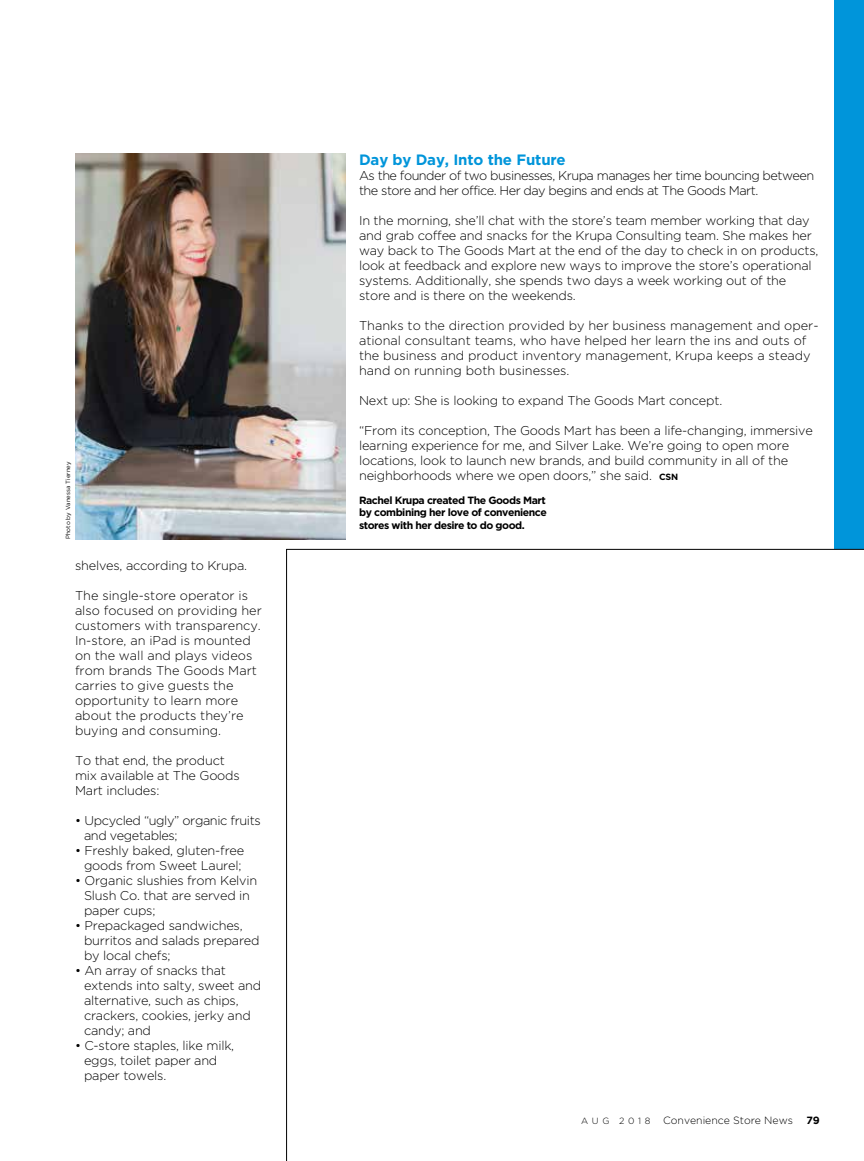
<style>
.page{position:relative;width:864px;height:1161px;background:#fff}
.page>*{position:absolute;margin:0;border:0;box-sizing:border-box;transform-origin:0 0}
.t1{font:700 15px "Gotham";letter-spacing:-.01em;color:#0095da}
.t2{font:300 12.75px/15px "Gotham";letter-spacing:-.015em;color:#000}
.t3{font:300 12.75px/15px "Gotham";letter-spacing:-.04em;color:#000}
.t4{font:700 10.5px/12.6px "Gotham";letter-spacing:-.045em;color:#000;text-align:justify}
.t5{font:300 10.5px "Gotham";color:#000}
.t6{font:6px "Gotham";color:#000}
.s1{font-weight:700;font-size:9px}
.s2{font-size:9px}
</style>
<div class="page">
<div style="left:834px;top:0;width:30px;height:549px;background:#0095da"></div>
<hr style="left:286px;top:549px;width:578px;height:1px;background:#000">
<img style="left:75px;top:154px;width:271px;height:385px">
<hr style="left:286px;top:549px;width:1px;height:612px;background:#000">
<p class="t6" style="left:65px;top:539px;width:79px;rotate:-90deg">Photo by Vanessa Tierney</p>
<p class="t2" style="left:75px;top:558px;width:174px">shelves, according to Krupa.</p>
<p class="t2" style="left:75px;top:588px;width:188px">The single-store operator is also focused on providing her customers with transparency.<br>In-store, an iPad is mounted on the wall and plays videos from brands The Goods Mart carries to give guests the opportunity to learn more about the products they’re buying and consuming.</p>
<p class="t2" style="left:75px;top:753px;width:166px">To that end, the product mix available at The Goods<br>Mart includes:</p>
<p class="t2" style="left:84px;top:813px;width:178px;text-indent:-9px">• Upcycled “ugly” organic fruits and vegetables;</p>
<p class="t2" style="left:75px;top:843px;width:171px;text-align:center">• Freshly baked, gluten-free goods from Sweet Laurel;</p>
<p class="t2" style="left:84px;top:873px;width:175px;text-indent:-9px">• Organic slushies from Kelvin<br>Slush Co. that are served in paper cups;</p>
<p class="t2" style="left:84px;top:918px;width:177px;text-indent:-9px">• Prepackaged sandwiches, burritos and salads prepared by local chefs;</p>
<p class="t2" style="left:84px;top:963px;width:179px;text-indent:-9px">• An array of snacks that extends into salty, sweet and alternative, such as chips, crackers, cookies, jerky and candy; and</p>
<p class="t2" style="left:84px;top:1038px;width:152px;text-indent:-9px">• C-store staples, like milk, eggs, toilet paper and paper towels.</p>
<p class="t1" style="left:359px;top:151px;width:208px">Day by Day, Into the Future</p>
<p class="t3" style="left:359px;top:168px;width:457px">As the founder of two businesses, Krupa manages her time bouncing between the store and her office. Her day begins and ends at The Goods Mart.</p>
<p class="t2" style="left:359px;top:213px;width:461px">In the morning, she’ll chat with the store’s team member working that day and grab coffee and snacks for the Krupa Consulting team. She makes her way back to The Goods Mart at the end of the day to check in on products, look at feedback and explore new ways to improve the store’s operational systems. Additionally, she spends two days a week working out of the store and is there on the weekends.</p>
<p class="t2" style="left:359px;top:318px;width:461px">Thanks to the direction provided by her business management and oper&shy;ational consultant teams, who have helped her learn the ins and outs of the business and product inventory management, Krupa keeps a steady hand on running both businesses.</p>
<p class="t2" style="left:359px;top:393px;width:365px">Next up: She is looking to expand The Goods Mart concept.</p>
<p class="t2" style="left:359px;top:423px;width:455px">“From its conception, The Goods Mart has been a life-changing, immersive learning experience for me, and Silver Lake. We’re going to open more locations, look to launch new brands, and build community in all of the neighborhoods where we open doors,” she said. <span class="s1">CSN</span></p>
<p class="t4" style="left:359px;top:493px;width:189px">Rachel Krupa created The Goods Mart by combining her love of convenience stores with her desire to do good.</p>
<p class="t5" style="left:581px;top:1114px;width:213px"><span class="s2">A U G 2 0 1 8</span> Convenience Store News</p>
<p class="t4" style="left:806px;top:1114px;width:15px">79</p>
</div>
